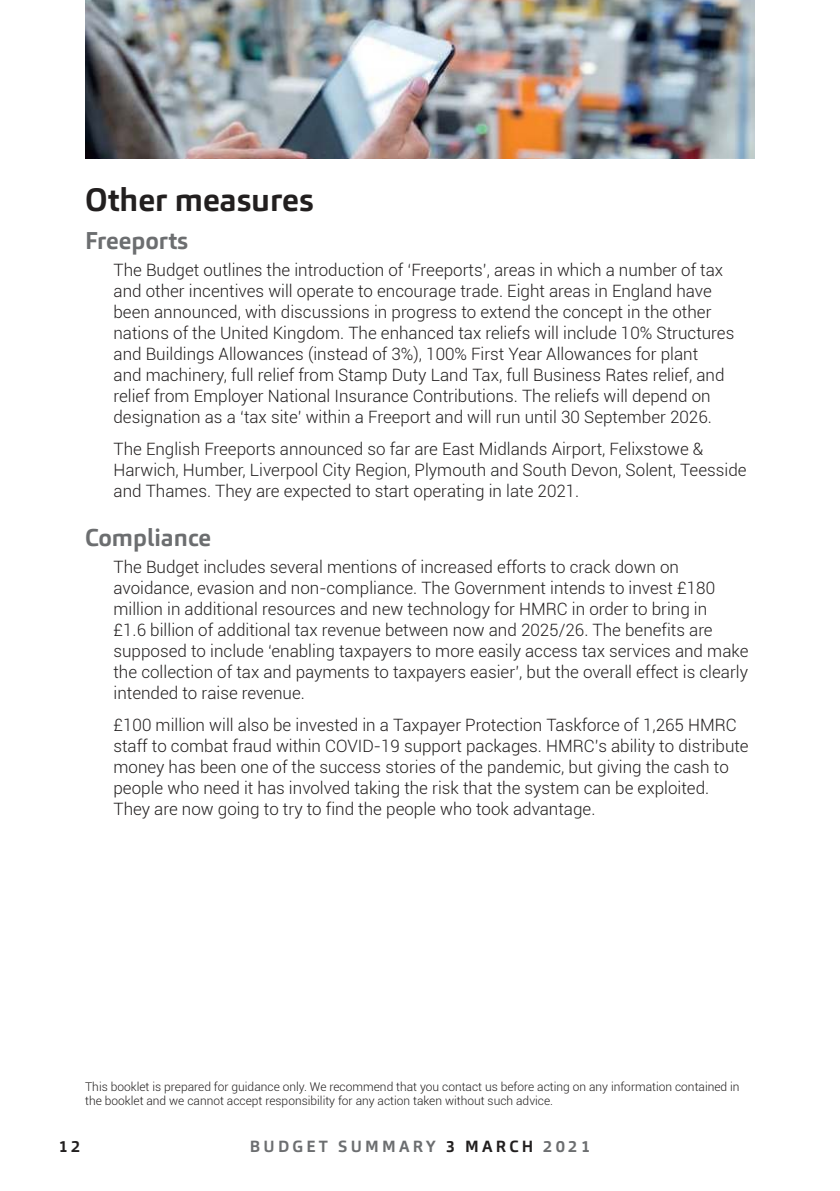
<style>
.page{position:relative;width:840px;height:1191px;background:#fff}
.page>*{position:absolute;margin:0;border:0;box-sizing:border-box;transform-origin:0 0}
.t1{font:700 32px "Carnac";color:#221f1f}
.t2{font:700 24px "Carnac";color:#6c6e70}
.t3{font:300 17px/21px "Roboto";color:#221f1f}
.t4{font:700 16px "Carnac";letter-spacing:.2em;color:#6c6e70}
.t5{font:700 16px "Carnac";color:#221f1f}
.t6{font:300 12px/14px "Roboto";color:#221f1f}
.s1{color:#221f1f}
</style>
<div class="page">
<img style="left:85px;top:0;width:669px;height:159px">
<p class="t1" style="left:85px;top:186px;width:230px">Other measures</p>
<p class="t2" style="left:85px;top:230px;width:104px">Freeports</p>
<p class="t3" style="left:113px;top:258px;width:622px">The Budget outlines the introduction of ‘Freeports’, areas in which a number of tax and other incentives will operate to encourage trade. Eight areas in England have been announced, with discussions in progress to extend the concept in the other nations of the United Kingdom. The enhanced tax reliefs will include 10% Structures and Buildings Allowances (instead of 3%), 100% First Year Allowances for plant<br>and machinery, full relief from Stamp Duty Land Tax, full Business Rates relief, and relief from Employer National Insurance Contributions. The reliefs will depend on designation as a ‘tax site’ within a Freeport and will run until 30 September 2026.</p>
<p class="t3" style="left:113px;top:438px;width:634px">The English Freeports announced so far are East Midlands Airport, Felixstowe &amp;<br>Harwich, Humber, Liverpool City Region, Plymouth and South Devon, Solent, Teesside and Thames. They are expected to start operating in late 2021.</p>
<p class="t2" style="left:85px;top:527px;width:127px">Compliance</p>
<p class="t3" style="left:113px;top:555px;width:636px">The Budget includes several mentions of increased efforts to crack down on avoidance, evasion and non-compliance. The Government intends to invest £180 million in additional resources and new technology for HMRC in order to bring in<br>£1.6 billion of additional tax revenue between now and 2025/26. The benefits are supposed to include ‘enabling taxpayers to more easily access tax services and make the collection of tax and payments to taxpayers easier’, but the overall effect is clearly intended to raise revenue.</p>
<p class="t3" style="left:113px;top:714px;width:636px">£100 million will also be invested in a Taxpayer Protection Taskforce of 1,265 HMRC staff to combat fraud within COVID-19 support packages. HMRC’s ability to distribute money has been one of the success stories of the pandemic, but giving the cash to people who need it has involved taking the risk that the system can be exploited.<br>They are now going to try to find the people who took advantage.</p>
<p class="t6" style="left:85px;top:1079px;width:655px">This booklet is prepared for guidance only. We recommend that you contact us before acting on any information contained in the booklet and we cannot accept responsibility for any action taken without such advice.</p>
<p class="t5" style="left:59px;top:1139px;width:23px">12</p>
<p class="t4" style="left:250px;top:1139px;width:341px">BUDGET SUMMARY <span class="s1">3 MARCH</span> 2021</p>
</div>
